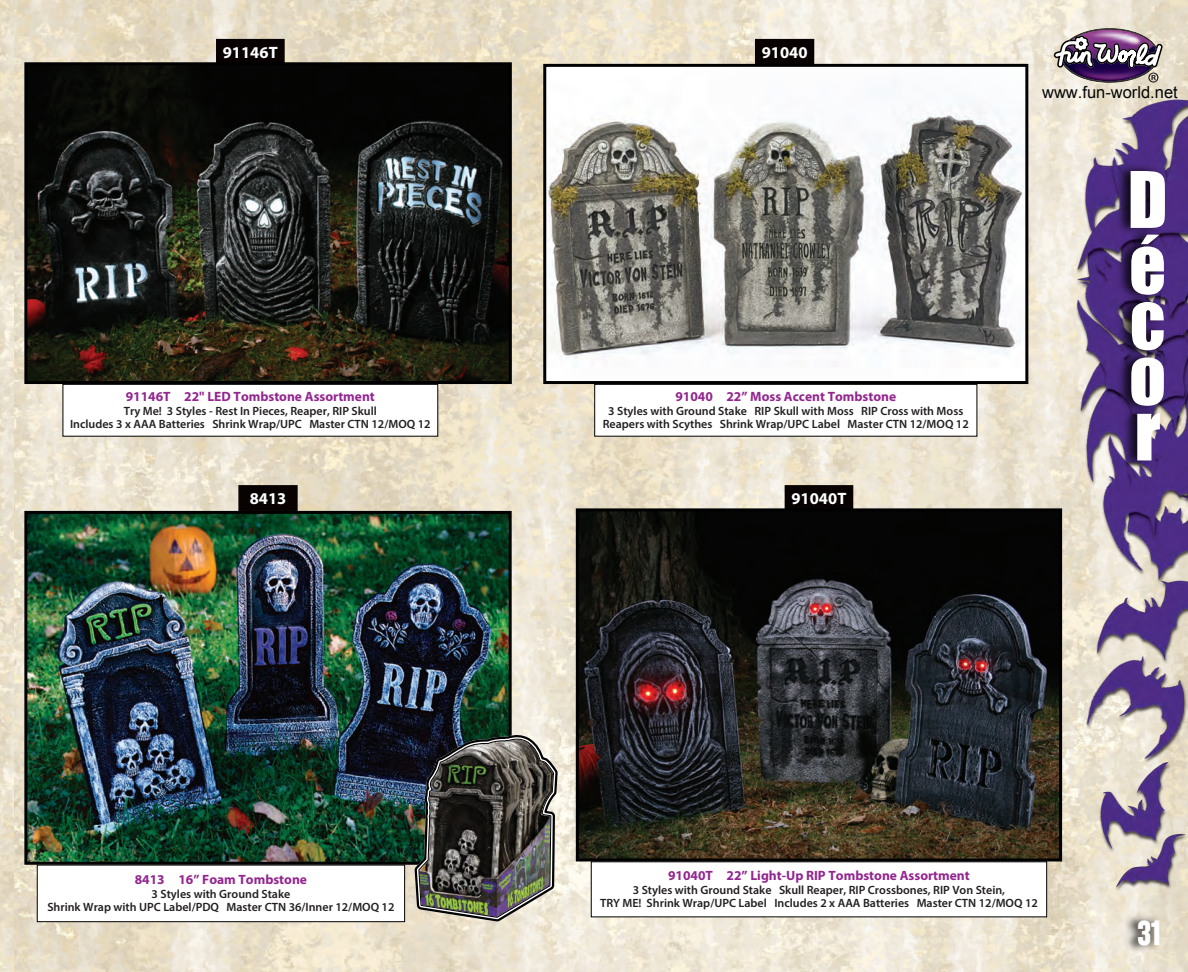
<style>
.page{position:relative;width:1188px;height:972px;background:#fff}
.page>*{position:absolute;margin:0;border:0;box-sizing:border-box;transform-origin:0 0}
.t1{font:72px/55.5px "Impact";color:#fff}
.t2{font:37.5px "Chalet Comprime Hong Kong Eighty";color:#fff}
.t3{font:700 16.5px "Myriad Pro";color:#fff}
.t4{font:16.5px "Arial";color:#040503}
.t5{font:700 13.5px "Myriad Pro";color:#93268f}
.t6{font:600 12px "Myriad Pro";color:#231f20}
</style>
<div class="page">
<img style="left:14px;top:0;width:1174px;height:972px">
<img style="left:0;top:0;width:14px;height:972px">
<img style="left:1076px;top:0;width:112px;height:957px">
<svg style="left:1054px;top:28px;width:109px;height:55px"></svg>
<svg style="left:1124px;top:913px;width:37px;height:40px"></svg>
<div style="left:1115px;top:163px;width:51px;height:306px;background:#010101;opacity:.75"></div>
<div style="left:216px;top:39px;width:69px;height:23px;background:#080302"></div>
<svg style="left:755px;top:39px;width:59px;height:25px"></svg>
<svg style="left:238px;top:485px;width:60px;height:26px"></svg>
<div style="left:785px;top:485px;width:68px;height:23px;background:#080302"></div>
<svg style="left:594px;top:384px;width:384px;height:53px"></svg>
<svg style="left:37px;top:865px;width:368px;height:57px"></svg>
<svg style="left:62px;top:384px;width:377px;height:53px"></svg>
<svg style="left:591px;top:861px;width:456px;height:57px"></svg>
<img style="left:28px;top:66px;width:480px;height:314px">
<div style="left:24px;top:62px;width:488px;height:322px;border:3px solid #010101"></div>
<img style="left:547px;top:68px;width:477px;height:312px">
<div style="left:543px;top:64px;width:485px;height:320px;border:3px solid #010101"></div>
<img style="left:28px;top:515px;width:385px;height:346px">
<div style="left:24px;top:511px;width:488px;height:354px;border:3px solid #010101"></div>
<img style="left:580px;top:512px;width:478px;height:345px">
<div style="left:576px;top:508px;width:486px;height:353px;border:3px solid #010101"></div>
<svg style="left:411px;top:619px;width:149px;height:353px"></svg>
<img style="left:413px;top:410px;width:146px;height:513px">
<img style="left:418px;top:738px;width:136px;height:192px">
<p class="t3" style="left:223px;top:42px;width:56px">91146T</p>
<p class="t3" style="left:762px;top:42px;width:47px">91040</p>
<p class="t5" style="left:126px;top:388px;width:251px">91146T 22" LED Tombstone Assortment</p>
<p class="t6" style="left:124px;top:403px;width:255px">Try Me! 3 Styles - Rest In Pieces, Reaper, RIP Skull</p>
<p class="t6" style="left:70px;top:417px;width:362px">Includes 3 x AAA Batteries Shrink Wrap/UPC Master CTN 12/MOQ 12</p>
<p class="t5" style="left:675px;top:388px;width:222px">91040 22” Moss Accent Tombstone</p>
<p class="t6" style="left:608px;top:403px;width:357px">3 Styles with Ground Stake RIP Skull with Moss RIP Cross with Moss</p>
<p class="t6" style="left:603px;top:417px;width:368px">Reapers with Scythes Shrink Wrap/UPC Label Master CTN 12/MOQ 12</p>
<p class="t3" style="left:250px;top:488px;width:38px">8413</p>
<p class="t3" style="left:791px;top:488px;width:56px">91040T</p>
<h3 class="t4" style="left:1042px;top:81px;width:137px">www.fun-world.net</h3>
<h1 class="t1" style="left:1128px;top:165px;width:41px;line-height:66px">D é</h1>
<h1 class="t1" style="left:1129px;top:292px;width:38px;text-align:justify">c o r</h1>
<p class="t5" style="left:135px;top:871px;width:174px">8413 16” Foam Tombstone</p>
<p class="t6" style="left:152px;top:886px;width:140px">3 Styles with Ground Stake</p>
<p class="t6" style="left:47px;top:900px;width:349px">Shrink Wrap with UPC Label/PDQ Master CTN 36/Inner 12/MOQ 12</p>
<p class="t5" style="left:668px;top:867px;width:303px">91040T 22” Light-Up RIP Tombstone Assortment</p>
<p class="t6" style="left:633px;top:882px;width:374px">3 Styles with Ground Stake Skull Reaper, RIP Crossbones, RIP Von Stein,</p>
<p class="t6" style="left:600px;top:896px;width:439px">TRY ME! Shrink Wrap/UPC Label Includes 2 x AAA Batteries Master CTN 12/MOQ 12</p>
<h2 class="t2" style="left:1138px;top:911px;width:25px">31</h2>
</div>
